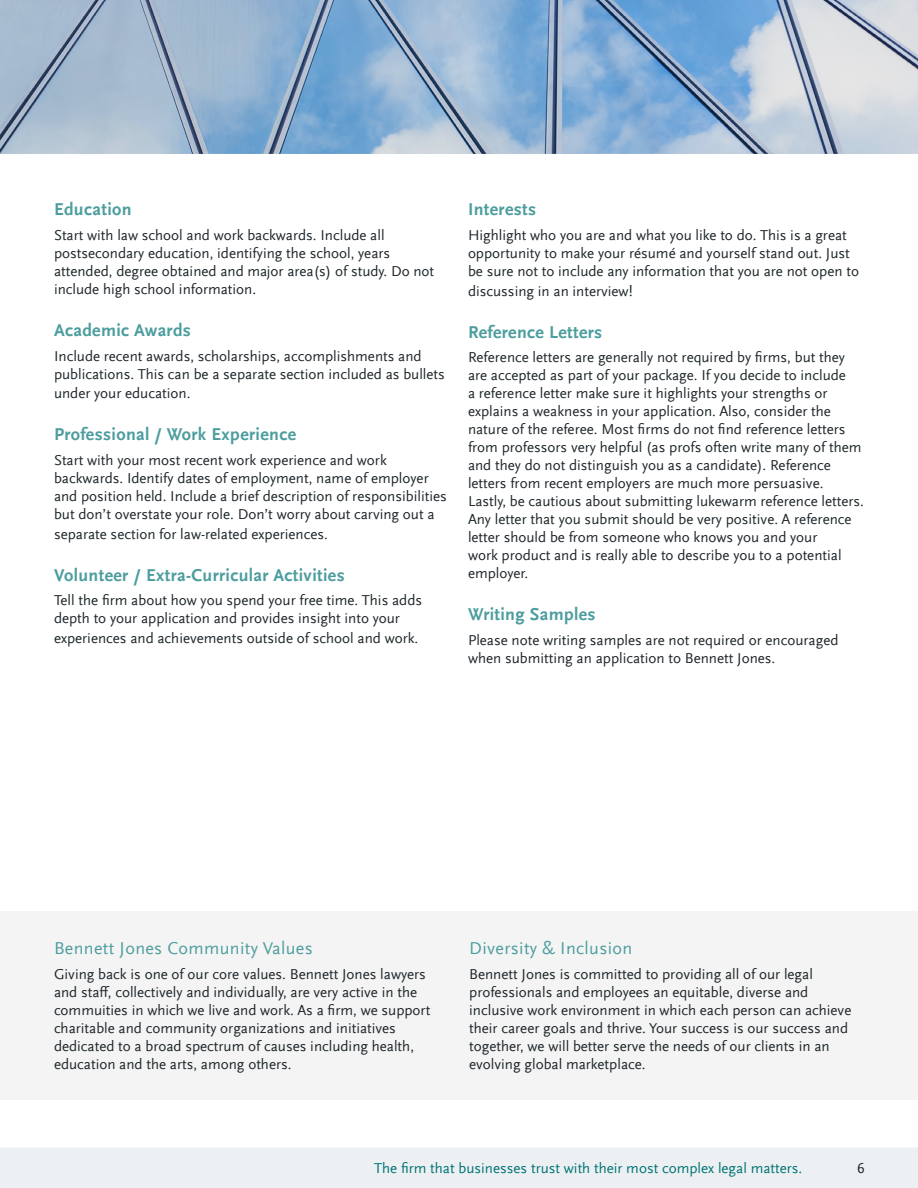
<style>
.page{position:relative;width:918px;height:1188px;background:#fff}
.page>*{position:absolute;margin:0;border:0;box-sizing:border-box;transform-origin:0 0}
.t1{font:700 18px "Scala Sans Offc";letter-spacing:.02em;color:#4d9d9e}
.t2{font:18px "Scala Sans Offc";letter-spacing:.02em;color:#4d9d9e}
.t3{font:15px/18px "Scala Sans Offc";color:#1d2529}
.t4{font:15px "Scala Sans Offc";color:#007375}
</style>
<div class="page">
<div style="left:0;top:1148px;width:918px;height:40px;background:#edf0f2"></div>
<div style="left:0;top:911px;width:918px;height:188px;background:#f4f4f4"></div>
<svg style="left:0;top:0;width:918px;height:154px"></svg>
<p class="t1" style="left:54px;top:199px;width:79px">Education</p>
<p class="t3" style="left:54px;top:226px;width:382px">Start with law school and work backwards. Include all postsecondary education, identifying the school, years attended, degree obtained and major area(s) of study. Do not include high school information.</p>
<p class="t1" style="left:54px;top:320px;width:138px">Academic Awards</p>
<p class="t3" style="left:54px;top:347px;width:392px">Include recent awards, scholarships, accomplishments and publications. This can be a separate section included as bullets</p>
<p class="t3" style="left:54px;top:385px;width:138px">under your education.</p>
<p class="t1" style="left:54px;top:424px;width:244px">Professional / Work Experience</p>
<p class="t3" style="left:54px;top:451px;width:394px">Start with your most recent work experience and work backwards. Identify dates of employment, name of employer and position held. Include a brief description of responsibilities but don’t overstate your role. Don’t worry about carving out a</p>
<p class="t3" style="left:54px;top:525px;width:275px">separate section for law-related experiences.</p>
<p class="t1" style="left:54px;top:565px;width:292px">Volunteer / Extra-Curricular Activities</p>
<p class="t3" style="left:54px;top:592px;width:370px">Tell the firm about how you spend your free time. This adds depth to your application and provides insight into your</p>
<p class="t3" style="left:54px;top:630px;width:366px">experiences and achievements outside of school and work.</p>
<p class="t1" style="left:468px;top:199px;width:70px">Interests</p>
<p class="t3" style="left:468px;top:226px;width:393px">Highlight who you are and what you like to do. This is a great opportunity to make your résumé and yourself stand out. Just be sure not to include any information that you are not open to</p>
<p class="t3" style="left:468px;top:282px;width:166px">discussing in an interview!</p>
<p class="t1" style="left:468px;top:322px;width:136px">Reference Letters</p>
<p class="t3" style="left:468px;top:349px;width:398px">Reference letters are generally not required by firms, but they are accepted as part of your package. If you decide to include<br>a reference letter make sure it highlights your strengths or explains a weakness in your application. Also, consider the nature of the referee. Most firms do not find reference letters from professors very helpful (as profs often write many of them and they do not distinguish you as a candidate). Reference letters from recent employers are much more persuasive.<br>Lastly, be cautious about submitting lukewarm reference letters.<br>Any letter that you submit should be very positive. A reference letter should be from someone who knows you and your<br>work product and is really able to describe you to a potential employer.</p>
<p class="t1" style="left:468px;top:604px;width:129px">Writing Samples</p>
<p class="t3" style="left:468px;top:631px;width:372px">Please note writing samples are not required or encouraged when submitting an application to Bennett Jones.</p>
<p class="t2" style="left:54px;top:939px;width:260px">Bennett Jones Community Values</p>
<p class="t3" style="left:54px;top:966px;width:378px">Giving back is one of our core values. Bennett Jones lawyers and staff, collectively and individually, are very active in the commuities in which we live and work. As a firm, we support charitable and community organizations and initiatives dedicated to a broad spectrum of causes including health, education and the arts, among others.</p>
<p class="t2" style="left:469px;top:939px;width:165px">Diversity &amp; Inclusion</p>
<p class="t3" style="left:469px;top:966px;width:384px">Bennett Jones is committed to providing all of our legal professionals and employees an equitable, diverse and inclusive work environment in which each person can achieve their career goals and thrive. Your success is our success and together, we will better serve the needs of our clients in an evolving global marketplace.</p>
<p class="t4" style="left:374px;top:1160px;width:430px">The firm that businesses trust with their most complex legal matters.</p>
<p class="t3" style="left:857px;top:1159px;width:9px">6</p>
</div>
